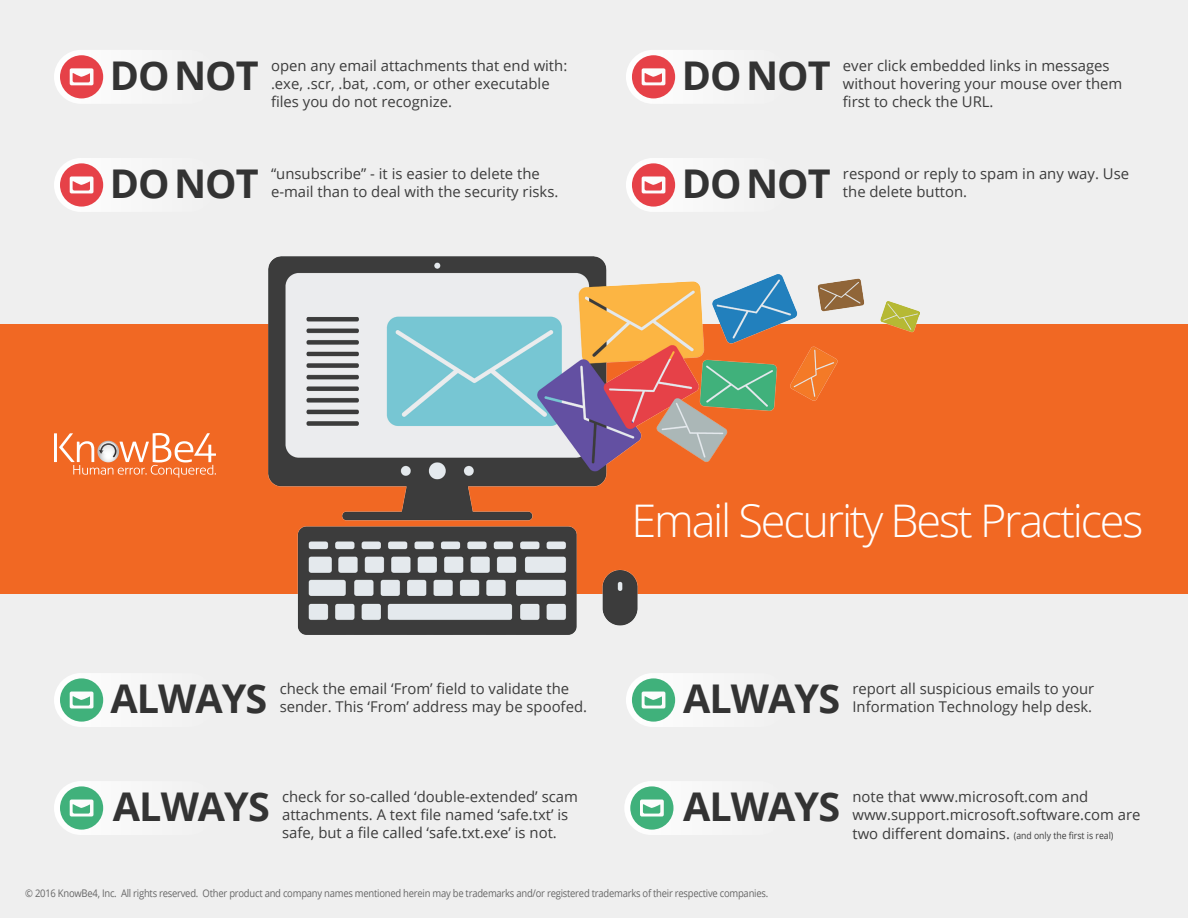
<style>
.page{position:relative;width:1188px;height:918px;background:#efefef}
.page>*{position:absolute;margin:0;border:0;box-sizing:border-box;transform-origin:0 0}
.t1{font:300 45px "Open Sans";letter-spacing:-.05em;color:#fff}
.t2{font:700 39.6px "Open Sans";letter-spacing:-.025em;color:#333}
.t3{font:14.85px/18.1px "Open Sans";color:#3c3c3c}
.t4{font:10.5px "Open Sans";letter-spacing:-.025em;color:#676767;scale:.9 1}
.t5{font:9.6px "Open Sans";color:#3c3c3c;scale:.9 1}
.s1{font-size:14.85px}
</style>
<div class="page">
<div style="left:0;top:324px;width:1188px;height:270px;background:#f16823"></div>
<svg style="left:54px;top:433px;width:162px;height:45px"></svg>
<div style="left:626px;top:50px;width:162px;height:54px;background:#f5f5f5;border-radius:27px"></div>
<svg style="left:632px;top:55px;width:43px;height:43px"></svg>
<div style="left:54px;top:50px;width:162px;height:54px;background:#f5f5f5;border-radius:27px"></div>
<svg style="left:60px;top:55px;width:43px;height:43px"></svg>
<div style="left:626px;top:158px;width:162px;height:54px;background:#f5f5f5;border-radius:27px"></div>
<svg style="left:632px;top:163px;width:43px;height:44px"></svg>
<div style="left:54px;top:158px;width:162px;height:54px;background:#f5f5f5;border-radius:27px"></div>
<svg style="left:60px;top:163px;width:43px;height:44px"></svg>
<div style="left:54px;top:673px;width:162px;height:54px;background:#f5f5f5;border-radius:27px"></div>
<svg style="left:60px;top:678px;width:43px;height:44px"></svg>
<div style="left:626px;top:673px;width:162px;height:54px;background:#f5f5f5;border-radius:27px"></div>
<svg style="left:632px;top:678px;width:43px;height:44px"></svg>
<div style="left:54px;top:781px;width:162px;height:54px;background:#f5f5f5;border-radius:27px"></div>
<svg style="left:60px;top:786px;width:43px;height:44px"></svg>
<div style="left:624px;top:781px;width:162px;height:54px;background:#f5f5f5;border-radius:27px"></div>
<svg style="left:630px;top:786px;width:44px;height:44px"></svg>
<img style="left:269px;top:256px;width:650px;height:378px">
<h2 class="t2" style="left:110px;top:48px;width:150px">DONOT</h2>
<p class="t3" style="left:271px;top:56px;width:298px">open any email attachments that end with: .exe, .scr, .bat, .com, or other executable files you do not recognize.</p>
<h2 class="t2" style="left:682px;top:48px;width:150px">DONOT</h2>
<p class="t3" style="left:843px;top:56px;width:281px">ever click embedded links in messages without hovering your mouse over them first to check the URL.</p>
<p class="t3" style="left:271px;top:164px;width:289px">“unsubscribe” - it is easier to delete the e-mail than to deal with the security risks.</p>
<h2 class="t2" style="left:110px;top:156px;width:150px">DONOT</h2>
<h2 class="t2" style="left:682px;top:156px;width:150px">DONOT</h2>
<p class="t3" style="left:843px;top:164px;width:288px">respond or reply to spam in any way. Use</p>
<p class="t3" style="left:843px;top:182px;width:126px">the delete button.</p>
<h1 class="t1" style="left:632px;top:490px;width:513px">Email Security Best Practices</h1>
<h2 class="t2" style="left:110px;top:671px;width:158px">ALWAYS</h2>
<p class="t3" style="left:280px;top:679px;width:309px">check the email ‘From’ field to validate the sender. This ‘From’ address may be spoofed.</p>
<h2 class="t2" style="left:683px;top:671px;width:158px">ALWAYS</h2>
<p class="t3" style="left:852px;top:679px;width:243px">report all suspicious emails to your<br>Information Technology help desk.</p>
<h2 class="t2" style="left:113px;top:779px;width:158px">ALWAYS</h2>
<p class="t3" style="left:282px;top:787px;width:297px">check for so-called ‘double-extended’ scam attachments. A text file named ‘safe.txt’ is safe, but a file called ‘safe.txt.exe’ is not.</p>
<h2 class="t2" style="left:683px;top:779px;width:158px">ALWAYS</h2>
<p class="t3" style="left:852px;top:787px;width:290px">note that www.microsoft.com and www.support.microsoft.software.com are</p>
<p class="t5" style="left:852px;top:828px;width:291px"><span class="s1">two different domains.</span> (and only the first is real)</p>
<p class="t4" style="left:25px;top:886px;width:827px">© 2016 KnowBe4, Inc. All rights reserved. Other product and company names mentioned herein may be trademarks and/or registered trademarks of their respective companies.</p>
</div>
